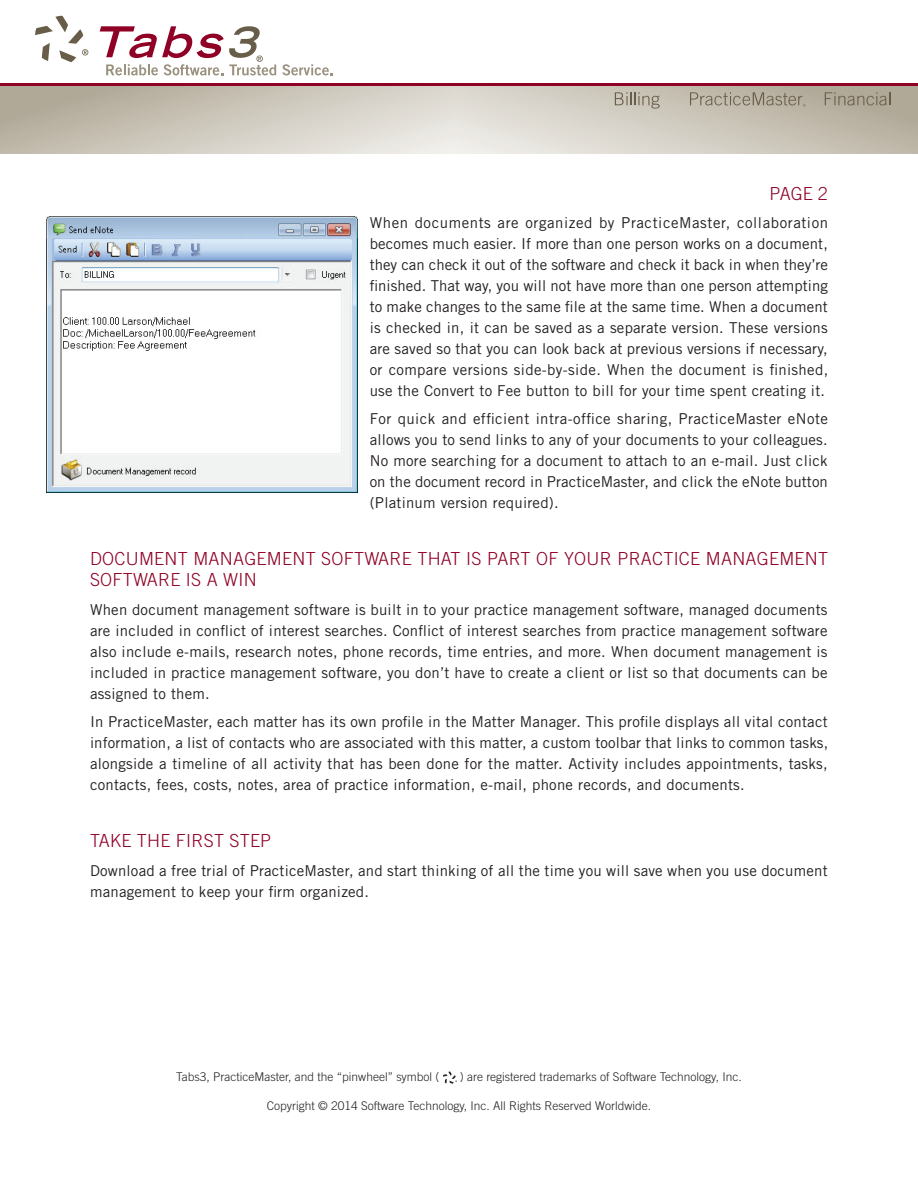
<style>
.page{position:relative;width:918px;height:1188px;background:#fff}
.page>*{position:absolute;margin:0;border:0;box-sizing:border-box;transform-origin:0 0}
.t1{font:300 18px/21px "Trade Gothic";letter-spacing:.015em;color:#900126}
.t2{font:15px/21px "Trade Gothic";letter-spacing:.015em;color:#231f20;text-align:justify}
.t3{font:300 12px "Trade Gothic";color:#231f20}
</style>
<div class="page">
<svg style="left:453px;top:85px;width:465px;height:68px;background:#cdc6bc"></svg>
<svg style="left:0;top:85px;width:453px;height:68px;background:#ccc4ba"></svg>
<svg style="left:35px;top:16px;width:53px;height:46px"></svg>
<svg style="left:100px;top:26px;width:176px;height:49px"></svg>
<svg style="left:282px;top:64px;width:51px;height:11px"></svg>
<hr style="left:0;top:83px;width:918px;height:2px;background:#900126">
<svg style="left:615px;top:92px;width:45px;height:17px"></svg>
<svg style="left:690px;top:92px;width:116px;height:15px;background:#aca495"></svg>
<svg style="left:825px;top:92px;width:65px;height:13px"></svg>
<img style="left:47px;top:216px;width:311px;height:276px">
<svg style="left:443px;top:1072px;width:14px;height:12px"></svg>
<p class="t1" style="left:770px;top:183px;width:60px">PAGE 2</p>
<p class="t2" style="left:370px;top:212px;width:460px">When documents are organized by PracticeMaster, collaboration becomes much easier. If more than one person works on a document, they can check it out of the software and check it back in when they’re finished. That way, you will not have more than one person attempting to make changes to the same file at the same time. When a document is checked in, it can be saved as a separate version. These versions are saved so that you can look back at previous versions if necessary, or compare versions side-by-side. When the document is finished, use the Convert to Fee button to bill for your time spent creating it.</p>
<p class="t2" style="left:370px;top:408px;width:460px">For quick and efficient intra-office sharing, PracticeMaster eNote allows you to send links to any of your documents to your colleagues.<br>No more searching for a document to attach to an e-mail. Just click on the document record in PracticeMaster, and click the eNote button (Platinum version required).</p>
<p class="t1" style="left:90px;top:548px;width:740px">DOCUMENT MANAGEMENT SOFTWARE THAT IS PART OF YOUR PRACTICE MANAGEMENT<br>SOFTWARE IS A WIN</p>
<p class="t2" style="left:90px;top:599px;width:739px">When document management software is built in to your practice management software, managed documents are included in conflict of interest searches. Conflict of interest searches from practice management software also include e-mails, research notes, phone records, time entries, and more. When document management is included in practice management software, you don’t have to create a client or list so that documents can be assigned to them.</p>
<p class="t2" style="left:90px;top:711px;width:740px">In PracticeMaster, each matter has its own profile in the Matter Manager. This profile displays all vital contact information, a list of contacts who are associated with this matter, a custom toolbar that links to common tasks, alongside a timeline of all activity that has been done for the matter. Activity includes appointments, tasks, contacts, fees, costs, notes, area of practice information, e-mail, phone records, and documents.</p>
<p class="t1" style="left:90px;top:830px;width:183px">TAKE THE FIRST STEP</p>
<p class="t2" style="left:90px;top:860px;width:739px">Download a free trial of PracticeMaster, and start thinking of all the time you will save when you use document management to keep your firm organized.</p>
<p class="t3" style="left:176px;top:1070px;width:265px">Tabs3, PracticeMaster, and the “pinwheel” symbol (</p>
<p class="t3" style="left:460px;top:1070px;width:284px">) are registered trademarks of Software Technology, Inc.</p>
<p class="t3" style="left:267px;top:1099px;width:386px">Copyright © 2014 Software Technology, Inc. All Rights Reserved Worldwide.</p>
</div>
